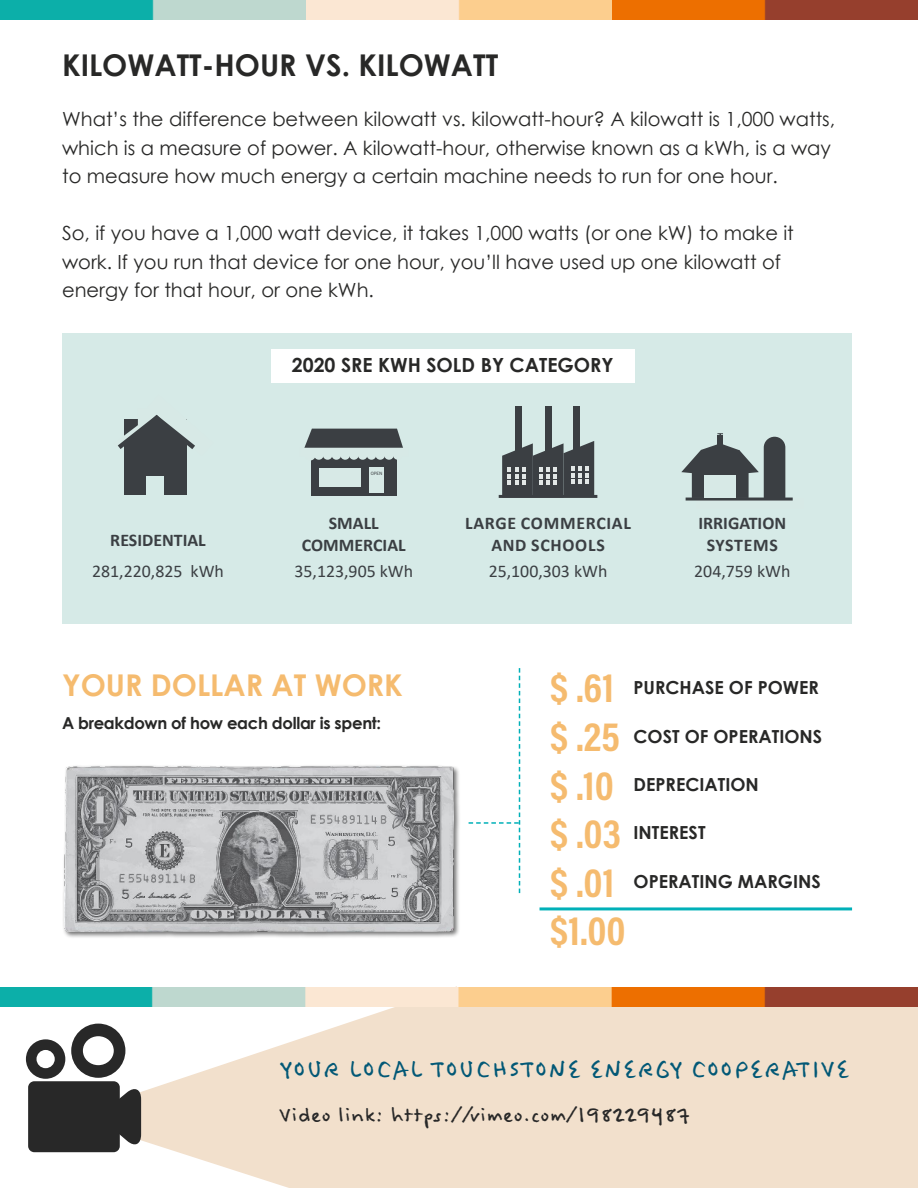
<style>
.page{position:relative;width:918px;height:1188px;background:#fff}
.page>*{position:absolute;margin:0;border:0;box-sizing:border-box;transform-origin:0 0}
.t1{font:700 40.5px/48.6px "Acumin Pro Cond";color:#f5bb6f}
.t2{font:30px "Felt Tip Woman";color:#025876}
.t3{font:700 30px "Century Gothic";color:#282827}
.t4{font:700 30px "Century Gothic";color:#f5bb6f}
.t5{font:25.5px "Felt Tip Woman";color:#282828}
.t6{font:19.5px/28.5px "Century Gothic";color:#282827}
.t7{font:700 19.5px "Century Gothic";color:#282827}
.t8{font:700 18px "Century Gothic";color:#282827}
.t9{font:17.85px "Calibri";color:#3b3f43}
.t10{font:700 17.85px/21.5px "Calibri";color:#3b3f43;text-align:center}
.t11{font:700 17.85px/21.5px "Calibri";letter-spacing:.04em;color:#3b3f43;text-align:center}
.t12{font:700 16.5px "Century Gothic";letter-spacing:-.02em;color:#282827}
.t13{font:4.5px "Trade Gothic Next LT Pro";color:#3b3f43}
</style>
<div class="page">
<div style="left:62px;top:333px;width:790px;height:290px;background:#d6eae7"></div>
<svg style="left:141px;top:986px;width:777px;height:202px;background:#f3e3d1"></svg>
<div style="left:28px;top:1081px;width:92px;height:71px;background:#282828;border-radius:6px"></div>
<svg style="left:119px;top:1086px;width:22px;height:61px"></svg>
<div style="left:26px;top:1039px;width:39px;height:40px;background:#282828;border-radius:50%"></div>
<div style="left:71px;top:1024px;width:54px;height:54px;background:#282828;border-radius:50%"></div>
<div style="left:37px;top:1050px;width:18px;height:18px;background:#fff;border-radius:50%"></div>
<div style="left:82px;top:1035px;width:33px;height:31px;background:#fff;border-radius:50%"></div>
<div style="left:81px;top:1035px;width:34px;height:32px;border:2px solid #282828;border-radius:50%"></div>
<div style="left:458px;top:823px;width:460px;height:174px;background:#fff"></div>
<img style="left:0;top:987px;width:917px;height:20px">
<div style="left:271px;top:349px;width:364px;height:33px;background:#fff"></div>
<div style="left:311px;top:453px;width:86px;height:43px;background:#3b3f43"></div>
<div style="left:370px;top:468px;width:14px;height:25px;background:#d7e9e6"></div>
<div style="left:515px;top:406px;width:7px;height:86px;background:#3b3f43"></div>
<div style="left:545px;top:406px;width:7px;height:86px;background:#3b3f43"></div>
<div style="left:573px;top:406px;width:7px;height:86px;background:#3b3f43"></div>
<hr style="left:499px;top:495px;width:98px;height:3px;background:#3b3f43">
<svg style="left:502px;top:441px;width:92px;height:57px"></svg>
<div style="left:125px;top:419px;width:21px;height:76px;background:#3b3f43"></div>
<div style="left:164px;top:419px;width:22px;height:76px;background:#3b3f43"></div>
<div style="left:143px;top:411px;width:21px;height:65px;background:#3b3f43"></div>
<svg style="left:117px;top:411px;width:78px;height:63px"></svg>
<svg style="left:304px;top:429px;width:99px;height:19px;background:#474d50"></svg>
<div style="left:764px;top:437px;width:21px;height:71px;background:#3b3f43;border-radius:11px"></div>
<div style="left:696px;top:498px;width:107px;height:10px;background:#d7e9e6"></div>
<hr style="left:686px;top:498px;width:107px;height:3px;background:#3b3f43">
<svg style="left:681px;top:433px;width:78px;height:65px"></svg>
<div style="left:704px;top:475px;width:32px;height:22px;background:#d7e9e6"></div>
<div style="left:319px;top:468px;width:42px;height:19px;background:#d7e9e6"></div>
<div style="left:305px;top:451px;width:10px;height:9px;background:#d7e9e6;border-radius:50%"></div>
<div style="left:305px;top:450px;width:11px;height:10px;border:2px solid #d7e9e6;border-radius:50%"></div>
<svg style="left:314px;top:451px;width:10px;height:9px"></svg>
<div style="left:323px;top:451px;width:9px;height:9px;background:#d7e9e6;border-radius:50%"></div>
<div style="left:332px;top:451px;width:9px;height:9px;background:#d7e9e6;border-radius:50%"></div>
<svg style="left:340px;top:451px;width:10px;height:9px"></svg>
<svg style="left:349px;top:451px;width:10px;height:9px"></svg>
<div style="left:358px;top:451px;width:9px;height:9px;background:#d7e9e6;border-radius:50%"></div>
<div style="left:367px;top:451px;width:9px;height:9px;background:#d7e9e6;border-radius:50%"></div>
<div style="left:376px;top:451px;width:9px;height:9px;background:#d7e9e6;border-radius:50%"></div>
<div style="left:384px;top:451px;width:10px;height:9px;background:#d7e9e6;border-radius:50%"></div>
<div style="left:393px;top:451px;width:10px;height:9px;background:#d7e9e6;border-radius:50%"></div>
<div style="left:299px;top:448px;width:109px;height:8px;background:#d7e9e6"></div>
<div style="left:62px;top:764px;width:399px;height:174px;background:#000;opacity:.56"></div>
<img style="left:64px;top:764px;width:390px;height:174px">
<svg style="left:469px;top:668px;width:51px;height:225px"></svg>
<hr style="left:540px;top:907px;width:312px;height:3px;background:#00b0b8">
<img style="left:0;top:0;width:918px;height:19px">
<h2 class="t3" style="left:62px;top:42px;width:438px">KILOWATT-HOUR VS. KILOWATT</h2>
<p class="t6" style="left:62px;top:104px;width:775px">What’s the difference between kilowatt vs. kilowatt-hour? A kilowatt is 1,000 watts, which is a measure of power. A kilowatt-hour, otherwise known as a kWh, is a way to measure how much energy a certain machine needs to run for one hour.</p>
<p class="t6" style="left:62px;top:218px;width:733px">So, if you have a 1,000 watt device, it takes 1,000 watts (or one kW) to make it work. If you run that device for one hour, you’ll have used up one kilowatt of energy for that hour, or one kWh.</p>
<p class="t7" style="left:292px;top:350px;width:323px">2020 SRE KWH SOLD BY CATEGORY</p>
<p class="t10" style="left:110px;top:529px;width:97px">RESIDENTIAL</p>
<p class="t9" style="left:92px;top:559px;width:133px">281,220,825 kWh</p>
<p class="t13" style="left:371px;top:470px;width:13px">OPEN</p>
<p class="t10" style="left:302px;top:512px;width:105px">SMALL<br>COMMERCIAL</p>
<p class="t9" style="left:294px;top:559px;width:120px">35,123,905 kWh</p>
<h2 class="t4" style="left:62px;top:663px;width:342px">YOUR DOLLAR AT WORK</h2>
<p class="t12" style="left:62px;top:710px;width:321px">A breakdown of how each dollar is spent:</p>
<p class="t11" style="left:465px;top:512px;width:167px">LARGE COMMERCIAL<br>AND SCHOOLS</p>
<p class="t9" style="left:489px;top:559px;width:120px">25,100,303 kWh</p>
<p class="t10" style="left:698px;top:512px;width:89px">IRRIGATION<br>SYSTEMS</p>
<p class="t9" style="left:694px;top:558px;width:98px">204,759 kWh</p>
<h1 class="t1" style="left:550px;top:663px;width:77px">$ .61 $ .25 $ .10 $ .03 $ .01 $1.00</h1>
<p class="t8" style="left:634px;top:674px;width:187px">PURCHASE OF POWER</p>
<p class="t8" style="left:634px;top:722px;width:190px">COST OF OPERATIONS</p>
<p class="t8" style="left:634px;top:771px;width:127px">DEPRECIATION</p>
<p class="t8" style="left:634px;top:819px;width:73px">INTEREST</p>
<p class="t8" style="left:634px;top:868px;width:189px">OPERATING MARGINS</p>
<h2 class="t2" style="left:279px;top:1052px;width:573px">YOUR LOCAL TOUCHSTONE ENERGY COOPERATIVE</h2>
<h3 class="t5" style="left:279px;top:1100px;width:413px">Video link: https://vimeo.com/198229487</h3>
</div>
